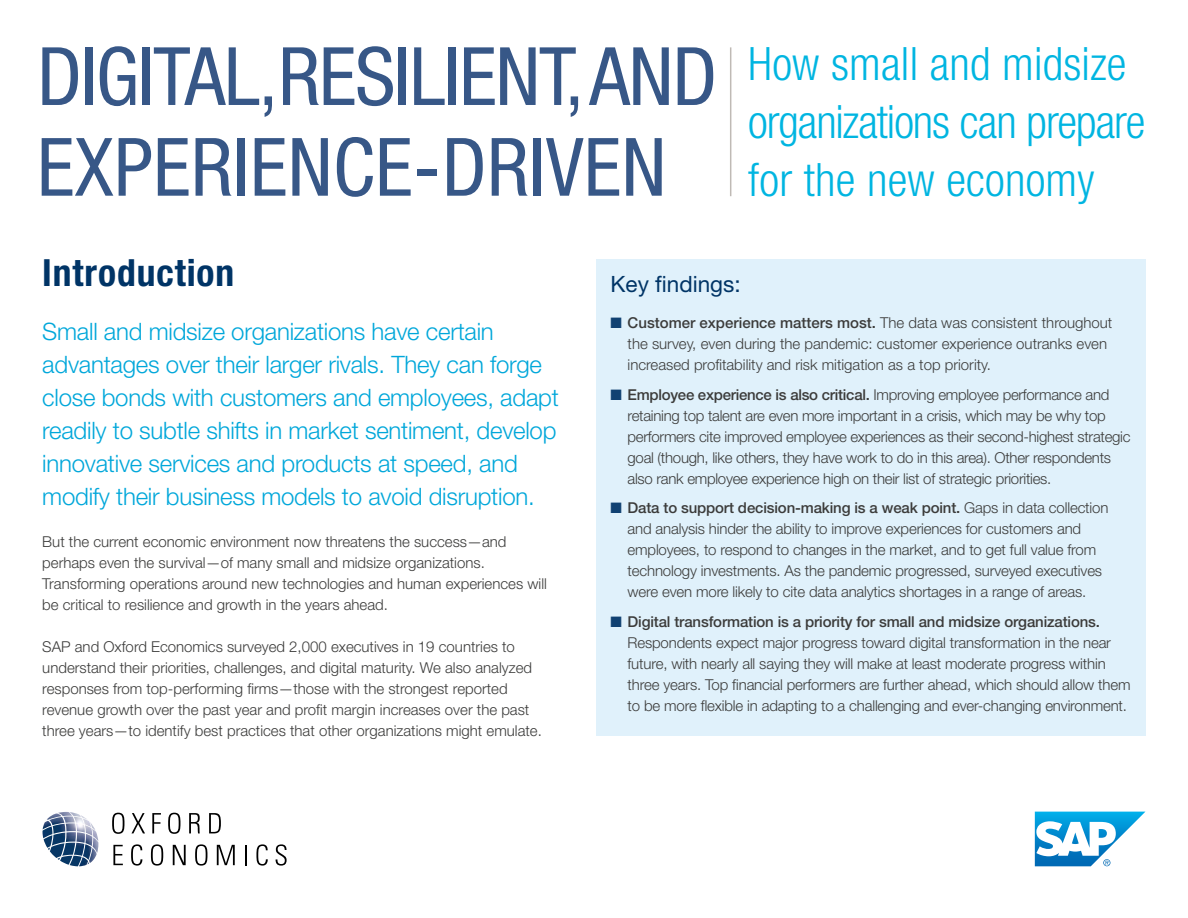
<style>
.page{position:relative;width:1188px;height:918px;background:#fff}
.page>*{position:absolute;margin:0;border:0;box-sizing:border-box;transform-origin:0 0}
.t1{font:condensed 80.7px/90.8px "Helvetica Neue LT Std";letter-spacing:-.015em;color:#375787}
.t2{font:300 condensed 46.05px/57.6px "Helvetica Neue LT Std";letter-spacing:.005em;color:#00b5e1}
.t3{font:700 condensed 37.5px "Helvetica Neue LT Std";letter-spacing:.025em;color:#003466}
.t4{font:300 24px/33px "Helvetica Neue LT Std";letter-spacing:-.01em;color:#00a7da}
.t5{font:22.5px "Helvetica Neue LT Std";color:#003466}
.t6{font:300 15px/21px "Helvetica Neue LT Std";letter-spacing:-.01em;color:#3c3c3b}
.s1{color:#104172}
.s2{font-weight:500}
</style>
<div class="page">
<img style="left:43px;top:832px;width:55px;height:28px">
<img style="left:43px;top:812px;width:53px;height:26px">
<svg style="left:112px;top:813px;width:12px;height:21px"></svg>
<svg style="left:131px;top:813px;width:14px;height:20px"></svg>
<svg style="left:152px;top:813px;width:9px;height:20px"></svg>
<svg style="left:168px;top:813px;width:12px;height:21px"></svg>
<svg style="left:189px;top:813px;width:11px;height:20px"></svg>
<svg style="left:209px;top:813px;width:12px;height:20px"></svg>
<svg style="left:113px;top:845px;width:10px;height:20px"></svg>
<svg style="left:131px;top:844px;width:11px;height:22px"></svg>
<svg style="left:151px;top:844px;width:12px;height:22px"></svg>
<svg style="left:173px;top:845px;width:13px;height:20px"></svg>
<svg style="left:195px;top:844px;width:12px;height:22px"></svg>
<svg style="left:217px;top:845px;width:18px;height:20px"></svg>
<hr style="left:245px;top:845px;width:2px;height:20px;background:#000">
<svg style="left:256px;top:844px;width:12px;height:22px"></svg>
<svg style="left:275px;top:844px;width:12px;height:22px"></svg>
<div style="left:596px;top:259px;width:549px;height:477px;background:#e0f1fb"></div>
<hr style="left:730px;top:47px;width:1px;height:149px;background:#bfbab5">
<svg style="left:1035px;top:812px;width:110px;height:54px"></svg>
<h1 class="t1" style="left:37px;top:31px;width:682px">DIGITAL,RESILIENT, AND<br>EXPERIENCE-DRIVEN</h1>
<h2 class="t2" style="left:748px;top:35px;width:399px">How small and midsize organizations can prepare for the new economy</h2>
<h3 class="t3" style="left:42px;top:250px;width:194px">Introduction</h3>
<p class="t4" style="left:42px;top:315px;width:518px">Small and midsize organizations have certain advantages over their larger rivals. They can forge close bonds with customers and employees, adapt readily to subtle shifts in market sentiment, develop innovative services and products at speed, and modify their business models to avoid disruption.</p>
<p class="t6" style="left:42px;top:531px;width:506px">But the current economic environment now threatens the success—and perhaps even the survival—of many small and midsize organizations.<br>Transforming operations around new technologies and human experiences will be critical to resilience and growth in the years ahead.</p>
<p class="t6" style="left:42px;top:636px;width:501px">SAP and Oxford Economics surveyed 2,000 executives in 19 countries to understand their priorities, challenges, and digital maturity. We also analyzed responses from top-performing firms—those with the strongest reported revenue growth over the past year and profit margin increases over the past three years—to identify best practices that other organizations might emulate.</p>
<h3 class="t5" style="left:611px;top:271px;width:132px">Key findings:</h3>
<p class="t6" style="left:628px;top:312px;width:486px;text-indent:-17px"><span class="s1">■</span> <span class="s2">Customer experience matters most.</span> The data was consistent throughout the survey, even during the pandemic: customer experience outranks even increased profitability and risk mitigation as a top priority.</p>
<p class="t6" style="left:628px;top:384px;width:505px;text-indent:-17px"><span class="s1">■</span> <span class="s2">Employee experience is also critical.</span> Improving employee performance and retaining top talent are even more important in a crisis, which may be why top performers cite improved employee experiences as their second-highest strategic goal (though, like others, they have work to do in this area). Other respondents also rank employee experience high on their list of strategic priorities.</p>
<p class="t6" style="left:628px;top:497px;width:482px;text-indent:-17px"><span class="s1">■</span> <span class="s2">Data to support decision-making is a weak point.</span> Gaps in data collection and analysis hinder the ability to improve experiences for customers and employees, to respond to changes in the market, and to get full value from technology investments. As the pandemic progressed, surveyed executives were even more likely to cite data analytics shortages in a range of areas.</p>
<p class="t6" style="left:628px;top:611px;width:505px;text-indent:-17px"><span class="s1">■</span> <span class="s2">Digital transformation is a priority for small and midsize organizations.<br></span>Respondents expect major progress toward digital transformation in the near future, with nearly all saying they will make at least moderate progress within three years. Top financial performers are further ahead, which should allow them to be more flexible in adapting to a challenging and ever-changing environment.</p>
</div>
